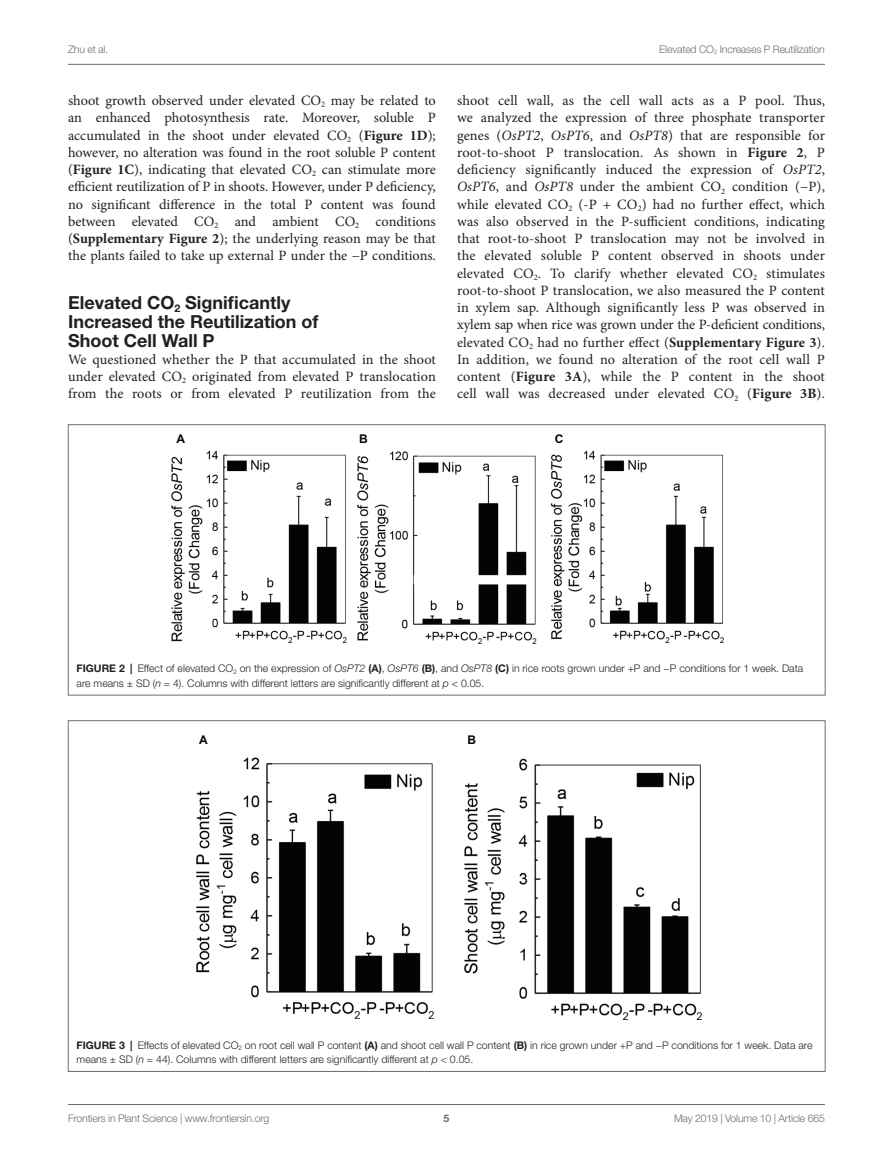
<style>
.page{position:relative;width:893px;height:1170px;background:#fff}
.page>*{position:absolute;margin:0;border:0;box-sizing:border-box;transform-origin:0 0}
.HEAD_2{font:700 18px/18.8px "Helvetica Neue LT Std";color:#231f20}
.TEXT_FLUSH{font:14.25px/17.2px "Minion Pro";letter-spacing:.005em;color:#231f20;text-align:justify}
.t1{font:700 12px "Arial";color:#040503}
.FIG_LEG{font:300 10.5px/14.2px "Helvetica Neue LT Std";color:#231f20}
.t2{font:300 10.5px "Helvetica Neue LT Std";letter-spacing:-.015em;color:#6c6d70}
.t3{font:700 10.5px "Helvetica Neue LT Std";color:#6c6d70}
.s1{font-weight:700}
.s2{font-style:italic}
</style>
<div class="page">
<hr style="left:68px;top:64px;width:757px;height:1px;background:#6c6d70">
<hr style="left:68px;top:1104px;width:757px;height:1px;background:#6c6d70">
<img style="left:196px;top:757px;width:506px;height:262px">
<img style="left:171px;top:450px;width:552px;height:193px">
<p class="t2" style="left:68px;top:42px;width:42px">Zhu et al.</p>
<p class="t2" style="left:659px;top:42px;width:167px">Elevated CO<sub>2</sub> Increases P Reutilization</p>
<p class="TEXT_FLUSH" style="left:68px;top:92px;width:369px">shoot growth observed under elevated CO<sub>2</sub> may be related to an enhanced photosynthesis rate. Moreover, soluble P accumulated in the shoot under elevated CO<sub>2</sub> (<span class="s1">Figure 1D</span>); however, no alteration was found in the root soluble P content (<span class="s1">Figure 1C</span>), indicating that elevated CO<sub>2</sub> can stimulate more efficient reutilization of P in shoots. However, under P deficiency, no significant difference in the total P content was found between elevated CO<sub>2</sub> and ambient CO<sub>2</sub> conditions (<span class="s1">Supplementary Figure 2</span>); the underlying reason may be that the plants failed to take up external P under the −P conditions.</p>
<p class="HEAD_2" style="left:68px;top:293px;width:252px">Elevated CO<sub>2</sub> Significantly<br>Increased the Reutilization of<br>Shoot Cell Wall P</p>
<p class="TEXT_FLUSH" style="left:68px;top:351px;width:369px">We questioned whether the P that accumulated in the shoot under elevated CO<sub>2</sub> originated from elevated P translocation from the roots or from elevated P reutilization from the</p>
<p class="TEXT_FLUSH" style="left:457px;top:92px;width:369px">shoot cell wall, as the cell wall acts as a P pool. Thus, we analyzed the expression of three phosphate transporter genes (<span class="s2">OsPT2</span>, <span class="s2">OsPT6</span>, and <span class="s2">OsPT8</span>) that are responsible for root-to-shoot P translocation. As shown in <span class="s1">Figure 2</span>, P deficiency significantly induced the expression of <span class="s2">OsPT2</span>, <span class="s2">OsPT6</span>, and <span class="s2">OsPT8</span> under the ambient CO<sub>2</sub> condition (−P), while elevated CO<sub>2</sub> (-P + CO<sub>2</sub>) had no further effect, which was also observed in the P-sufficient conditions, indicating that root-to-shoot P translocation may not be involved in the elevated soluble P content observed in shoots under elevated CO<sub>2</sub>. To clarify whether elevated CO<sub>2</sub> stimulates root-to-shoot P translocation, we also measured the P content in xylem sap. Although significantly less P was observed in xylem sap when rice was grown under the P-deficient conditions, elevated CO<sub>2</sub> had no further effect (<span class="s1">Supplementary Figure 3</span>).<br>In addition, we found no alteration of the root cell wall P content (<span class="s1">Figure 3A</span>), while the P content in the shoot cell wall was decreased under elevated CO<sub>2</sub> (<span class="s1">Figure 3B</span>).</p>
<p class="t1" style="left:176px;top:431px;width:10px">A</p>
<p class="t1" style="left:359px;top:431px;width:10px">B</p>
<p class="t1" style="left:555px;top:431px;width:10px">C</p>
<p class="FIG_LEG" style="left:77px;top:661px;width:728px"><span class="s1">FIGURE 2 |</span> Effect of elevated CO<sub>2</sub> on the expression of <span class="s2">OsPT2</span> <span class="s1">(A)</span>, <span class="s2">OsPT6</span> <span class="s1">(B)</span>, and <span class="s2">OsPT8</span> <span class="s1">(C)</span> in rice roots grown under +P and −P conditions for 1 week. Data are means ± SD (<span class="s2">n</span> = 4). Columns with different letters are significantly different at <span class="s2">p</span> &lt; 0.05.</p>
<p class="t1" style="left:199px;top:732px;width:10px">A</p>
<p class="t1" style="left:468px;top:732px;width:10px">B</p>
<p class="FIG_LEG" style="left:77px;top:1037px;width:737px"><span class="s1">FIGURE 3 |</span> Effects of elevated CO<sub>2</sub> on root cell wall P content <span class="s1">(A)</span> and shoot cell wall P content <span class="s1">(B)</span> in rice grown under +P and −P conditions for 1 week. Data are means ± SD (<span class="s2">n</span> = 44). Columns with different letters are significantly different at <span class="s2">p</span> &lt; 0.05.</p>
<p class="t2" style="left:68px;top:1111px;width:203px">Frontiers in Plant Science | www.frontiersin.org</p>
<p class="t3" style="left:444px;top:1111px;width:7px">5</p>
<p class="t2" style="left:674px;top:1111px;width:152px">May 2019 | Volume 10 | Article 665</p>
</div>
